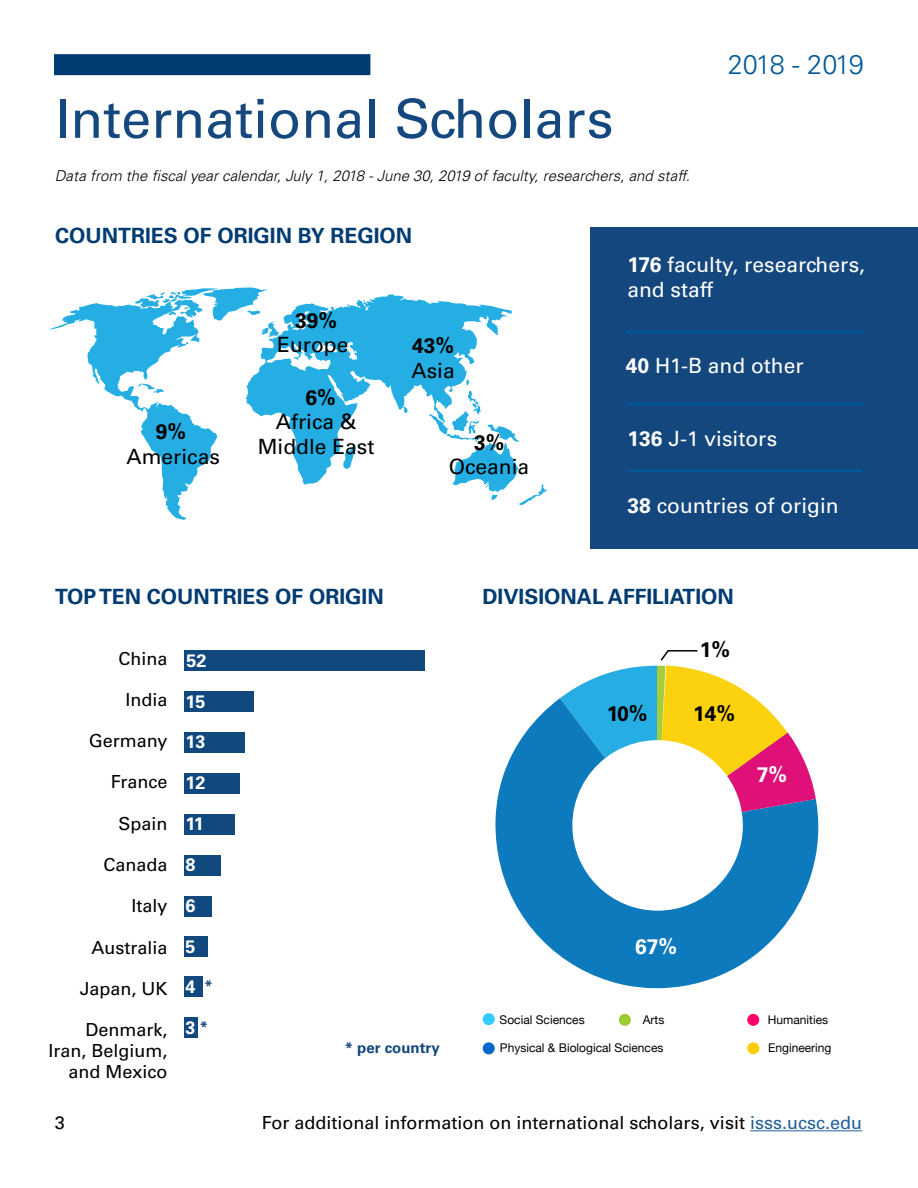
<style>
.page{position:relative;width:918px;height:1188px;background:#fff}
.page>*{position:absolute;margin:0;border:0;box-sizing:border-box;transform-origin:0 0}
.t1{font:54px "Univers LT Std";color:#14487e}
.t2{font:300 27px "Univers LT Std";letter-spacing:-.04em;color:#005798}
.t3{font:21px/25.2px "Univers LT Std";color:#fff}
.t4{font:700 21px "Univers LT Std";color:#003b71}
.t5{font:21px/25.2px "Univers LT Std";color:#000;text-align:center}
.t6{font:700 21px "Univers LT Std";color:#003c72}
.t7{font:700 21px "Univers LT Std";color:#000}
.t8{font:700 21px "Univers LT Std";color:#fff}
.t9{font:18px/21px "Univers LT Std";color:#000;text-align:right}
.t10{font:700 18px "Univers LT Std";color:#fff}
.t11{font:italic 300 15px "Univers LT Std";color:#000}
.t12{font:700 15px "Univers LT Std";color:#14477d}
.t13{font:12px "Helvetica Neue";color:#000}
.s1{font-weight:700}
.s2{color:#215e9e}
</style>
<div class="page">
<div style="left:591px;top:227px;width:327px;height:322px;background:#14477d"></div>
<hr style="left:750px;top:1130px;width:112px;height:1px;background:#215e9e">
<div style="left:619px;top:1014px;width:12px;height:12px;background:#9c3;border-radius:50%"></div>
<div style="left:747px;top:1042px;width:12px;height:12px;background:#fc0;border-radius:50%"></div>
<div style="left:747px;top:1014px;width:12px;height:12px;background:#f06;border-radius:50%"></div>
<div style="left:483px;top:1013px;width:12px;height:12px;background:#3cf;border-radius:50%"></div>
<div style="left:483px;top:1042px;width:12px;height:12px;background:#06c;border-radius:50%"></div>
<div style="left:54px;top:54px;width:316px;height:21px;background:#003b71"></div>
<hr style="left:626px;top:331px;width:236px;height:3px;background:#005798">
<hr style="left:627px;top:402px;width:237px;height:3px;background:#005798">
<hr style="left:627px;top:469px;width:236px;height:3px;background:#005798">
<svg style="left:49px;top:287px;width:498px;height:233px"></svg>
<svg style="left:495px;top:698px;width:324px;height:291px;fill:#0d7abe"></svg>
<svg style="left:560px;top:650px;width:256px;height:162px"></svg>
<div style="left:184px;top:1018px;width:14px;height:20px;background:#11487e"></div>
<div style="left:184px;top:977px;width:19px;height:20px;background:#11487e"></div>
<div style="left:184px;top:937px;width:23px;height:20px;background:#11487e"></div>
<div style="left:184px;top:897px;width:28px;height:20px;background:#11487e"></div>
<div style="left:184px;top:856px;width:37px;height:20px;background:#11487e"></div>
<div style="left:184px;top:814px;width:51px;height:21px;background:#11487e"></div>
<div style="left:184px;top:773px;width:56px;height:21px;background:#11487e"></div>
<div style="left:184px;top:732px;width:60px;height:21px;background:#11487e"></div>
<div style="left:184px;top:691px;width:70px;height:21px;background:#11487e"></div>
<div style="left:184px;top:650px;width:241px;height:21px;background:#11487e"></div>
<h1 class="t1" style="left:55px;top:87px;width:560px">International Scholars</h1>
<p class="t11" style="left:55px;top:167px;width:637px">Data from the fiscal year calendar, July 1, 2018 - June 30, 2019 of faculty, researchers, and staff.</p>
<p class="t6" style="left:55px;top:223px;width:359px">COUNTRIES OF ORIGIN BY REGION</p>
<h2 class="t2" style="left:728px;top:48px;width:138px">2018 - 2019</h2>
<p class="t7" style="left:156px;top:420px;width:32px">9%</p>
<p class="t5" style="left:127px;top:444px;width:95px">Americas</p>
<p class="t7" style="left:295px;top:308px;width:44px">39%</p>
<p class="t5" style="left:277px;top:332px;width:73px">Europe</p>
<p class="t7" style="left:305px;top:385px;width:32px">6%</p>
<p class="t5" style="left:258px;top:409px;width:118px">Africa &amp;<br>Middle East</p>
<p class="t7" style="left:412px;top:334px;width:44px">43%</p>
<p class="t5" style="left:412px;top:358px;width:45px">Asia</p>
<p class="t7" style="left:474px;top:430px;width:32px">3%</p>
<p class="t5" style="left:449px;top:454px;width:82px">Oceania</p>
<p class="t3" style="left:627px;top:252px;width:239px"><span class="s1">176</span> faculty, researchers, and staff</p>
<p class="t3" style="left:626px;top:353px;width:179px"><span class="s1">40</span> H1-B and other</p>
<p class="t3" style="left:627px;top:426px;width:151px"><span class="s1">136</span> J-1 visitors</p>
<p class="t3" style="left:627px;top:493px;width:213px"><span class="s1">38</span> countries of origin</p>
<p class="t4" style="left:55px;top:585px;width:330px">TOP TEN COUNTRIES OF ORIGIN</p>
<p class="t4" style="left:482px;top:585px;width:253px">DIVISIONAL AFFILIATION</p>
<p class="t9" style="left:118px;top:648px;width:51px">China</p>
<p class="t9" style="left:125px;top:689px;width:44px">India</p>
<p class="t9" style="left:89px;top:730px;width:80px">Germany</p>
<p class="t9" style="left:111px;top:772px;width:58px">France</p>
<p class="t9" style="left:118px;top:813px;width:51px">Spain</p>
<p class="t9" style="left:103px;top:854px;width:66px">Canada</p>
<p class="t9" style="left:131px;top:895px;width:38px">Italy</p>
<p class="t9" style="left:91px;top:937px;width:78px">Australia</p>
<p class="t9" style="left:80px;top:978px;width:89px">Japan, UK</p>
<p class="t9" style="left:48px;top:1019px;width:121px">Denmark,<br>Iran, Belgium, and Mexico</p>
<p class="t10" style="left:187px;top:650px;width:22px">52</p>
<p class="t10" style="left:186px;top:691px;width:22px">15</p>
<p class="t10" style="left:186px;top:732px;width:22px">13</p>
<p class="t10" style="left:186px;top:772px;width:22px">12</p>
<p class="t10" style="left:186px;top:813px;width:20px">11</p>
<p class="t10" style="left:186px;top:854px;width:12px">8</p>
<p class="t10" style="left:186px;top:895px;width:12px">6</p>
<p class="t10" style="left:186px;top:936px;width:12px">5</p>
<p class="t10" style="left:186px;top:976px;width:12px">4</p>
<p class="t10" style="left:186px;top:1017px;width:12px">3</p>
<p class="t12" style="left:205px;top:977px;width:10px">*</p>
<p class="t12" style="left:200px;top:1018px;width:10px">*</p>
<p class="t7" style="left:607px;top:702px;width:42px">10%</p>
<p class="t7" style="left:700px;top:637px;width:32px">1%</p>
<p class="t7" style="left:693px;top:702px;width:44px">14%</p>
<p class="t8" style="left:757px;top:763px;width:32px">7%</p>
<p class="t12" style="left:345px;top:1039px;width:97px">* per country</p>
<p class="t8" style="left:635px;top:934px;width:44px">67%</p>
<p class="t13" style="left:500px;top:1011px;width:87px">Social Sciences</p>
<p class="t13" style="left:768px;top:1011px;width:62px">Humanities</p>
<p class="t13" style="left:500px;top:1039px;width:165px">Physical &amp; Biological Sciences</p>
<p class="t13" style="left:643px;top:1011px;width:23px">Arts</p>
<p class="t13" style="left:768px;top:1039px;width:65px">Engineering</p>
<p class="t9" style="left:55px;top:1112px;width:12px">3</p>
<p class="t9" style="left:262px;top:1112px;width:602px">For additional information on international scholars, visit <span class="s2">isss.ucsc.edu</span></p>
</div>
